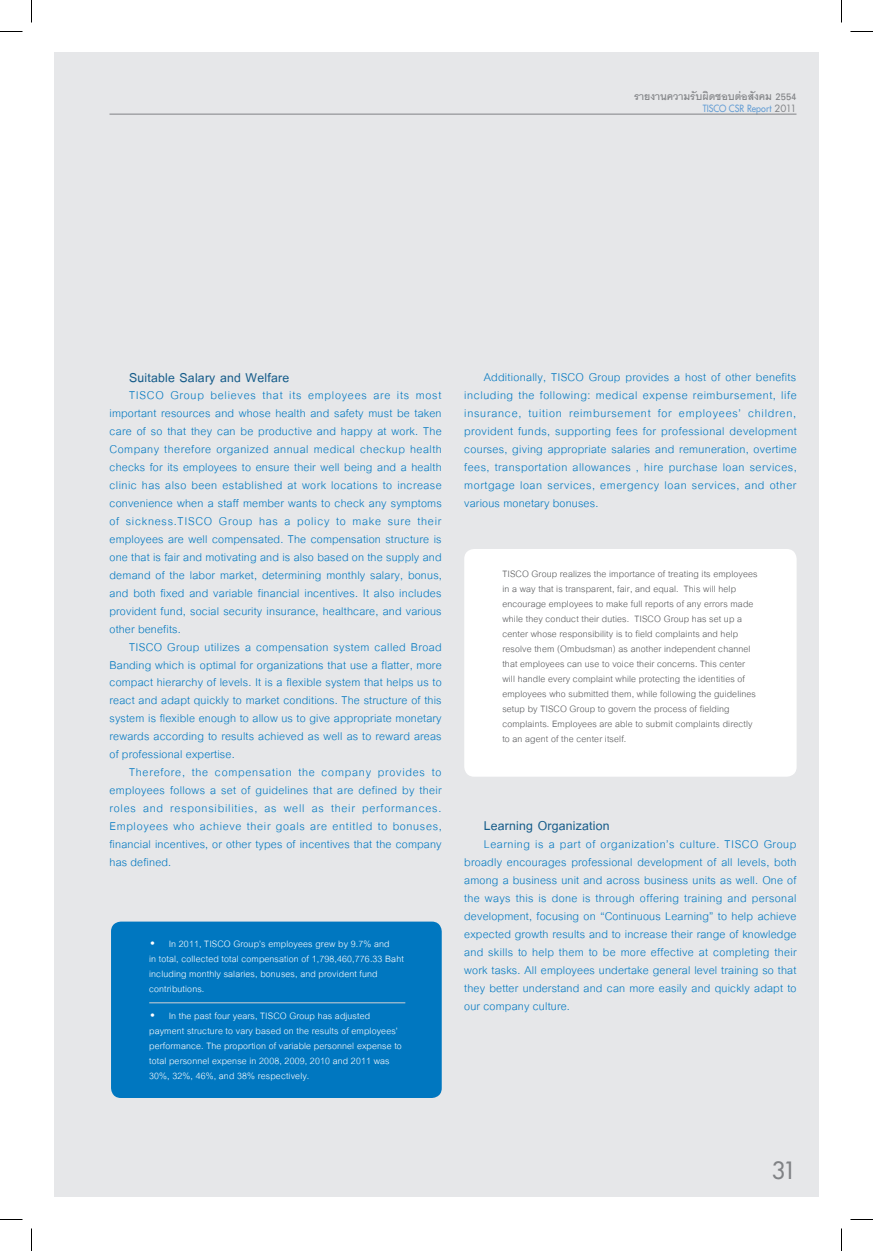
<style>
.page{position:relative;width:873px;height:1251px;background:#fff}
.page>*{position:absolute;margin:0;border:0;box-sizing:border-box;transform-origin:0 0}
.t1{font:23.25px "Futura";color:#808285}
.text{font:18.75px "UPC Cordia Bold";letter-spacing:.01em;color:#145b89}
.text-2{font:16.5px/18px "UPC Cordia";letter-spacing:.01em;color:#0077c0;text-align:justify}
.t2{font:700 14.25px "UPCC";color:#808285}
.text-3{font:13.5px/15px "UPC Cordia";letter-spacing:.01em;color:#57585a}
.text-4{font:13.5px/15px "UPC Cordia";letter-spacing:.01em;color:#fff}
.t3{font:9.75px "Futura";color:#639dd4;scale:.9 1}
.s1{color:#808285}
.s2{font-size:21px}
</style>
<div class="page">
<div style="left:54px;top:52px;width:765px;height:1145px;background:#e6e7e9"></div>
<div style="left:111px;top:922px;width:331px;height:176px;background:#0077c0;border-radius:10px"></div>
<hr style="left:149px;top:1003px;width:256px;height:1px;background:#d1d2d4">
<div style="left:464px;top:549px;width:333px;height:228px;background:#fff;border-radius:10px"></div>
<hr style="left:110px;top:114px;width:686px;height:1px;background:#808285">
<svg style="left:0;top:31px;width:22px;height:1px"></svg>
<svg style="left:850px;top:31px;width:23px;height:1px"></svg>
<svg style="left:0;top:1219px;width:22px;height:1px"></svg>
<svg style="left:850px;top:1219px;width:23px;height:1px"></svg>
<svg style="left:31px;top:0;width:1px;height:22px"></svg>
<svg style="left:31px;top:1228px;width:1px;height:23px"></svg>
<svg style="left:841px;top:0;width:1px;height:22px"></svg>
<svg style="left:841px;top:1228px;width:1px;height:23px"></svg>
<p class="t2" style="left:634px;top:88px;width:164px">รายงานความรับผิดชอบต่อสังคม 2554</p>
<p class="t3" style="left:703px;top:102px;width:106px">TISCO CSR Report <span class="s1">2011</span></p>
<p class="text" style="left:129px;top:366px;width:162px">Suitable Salary and Welfare</p>
<p class="text-2" style="left:110px;top:386px;width:334px;text-indent:20px">TISCO Group believes that its employees are its most important resources and whose health and safety must be taken care of so that they can be productive and happy at work. The Company therefore organized annual medical checkup health checks for its employees to ensure their well being and a health clinic has also been established at work locations to increase convenience when a staff member wants to check any symptoms of sickness.TISCO Group has a policy to make sure their employees are well compensated. The compensation structure is one that is fair and motivating and is also based on the supply and demand of the labor market, determining monthly salary, bonus, and both fixed and variable financial incentives. It also includes provident fund, social security insurance, healthcare, and various other benefits.</p>
<p class="text-2" style="left:110px;top:637px;width:334px;text-indent:20px">TISCO Group utilizes a compensation system called Broad Banding which is optimal for organizations that use a flatter, more compact hierarchy of levels. It is a flexible system that helps us to react and adapt quickly to market conditions. The structure of this system is flexible enough to allow us to give appropriate monetary rewards according to results achieved as well as to reward areas of professional expertise.</p>
<p class="text-2" style="left:110px;top:763px;width:334px;text-indent:20px">Therefore, the compensation the company provides to employees follows a set of guidelines that are defined by their roles and responsibilities, as well as their performances.<br>Employees who achieve their goals are entitled to bonuses, financial incentives, or other types of incentives that the company has defined.</p>
<p class="text-4" style="left:149px;top:936px;width:256px"><span class="s2">•</span> In 2011, TISCO Group’s employees grew by 9.7% and<br>in total, collected total compensation of 1,798,460,776.33 Baht including monthly salaries, bonuses, and provident fund contributions.</p>
<p class="text-4" style="left:149px;top:1008px;width:254px"><span class="s2">•</span> In the past four years, TISCO Group has adjusted payment structure to vary based on the results of employees’ performance. The proportion of variable personnel expense to total personnel expense in 2008, 2009, 2010 and 2011 was 30%, 32%, 46%, and 38% respectively.</p>
<p class="text-2" style="left:464px;top:368px;width:334px;text-indent:20px">Additionally, TISCO Group provides a host of other benefits including the following: medical expense reimbursement, life insurance, tuition reimbursement for employees’ children, provident funds, supporting fees for professional development courses, giving appropriate salaries and remuneration, overtime fees, transportation allowances , hire purchase loan services, mortgage loan services, emergency loan services, and other various monetary bonuses.</p>
<p class="text-3" style="left:502px;top:566px;width:257px">TISCO Group realizes the importance of treating its employees in a way that is transparent, fair, and equal. This will help encourage employees to make full reports of any errors made while they conduct their duties. TISCO Group has set up a center whose responsibility is to field complaints and help resolve them (Ombudsman) as another independent channel that employees can use to voice their concerns. This center will handle every complaint while protecting the identities of employees who submitted them, while following the guidelines setup by TISCO Group to govern the process of fielding complaints. Employees are able to submit complaints directly to an agent of the center itself.</p>
<p class="text" style="left:484px;top:815px;width:127px">Learning Organization</p>
<p class="text-2" style="left:464px;top:835px;width:334px;text-indent:20px">Learning is a part of organization’s culture. TISCO Group broadly encourages professional development of all levels, both among a business unit and across business units as well. One of the ways this is done is through offering training and personal development, focusing on “Continuous Learning” to help achieve expected growth results and to increase their range of knowledge and skills to help them to be more effective at completing their work tasks. All employees undertake general level training so that they better understand and can more easily and quickly adapt to our company culture.</p>
<h1 class="t1" style="left:772px;top:1155px;width:26px">31</h1>
</div>
